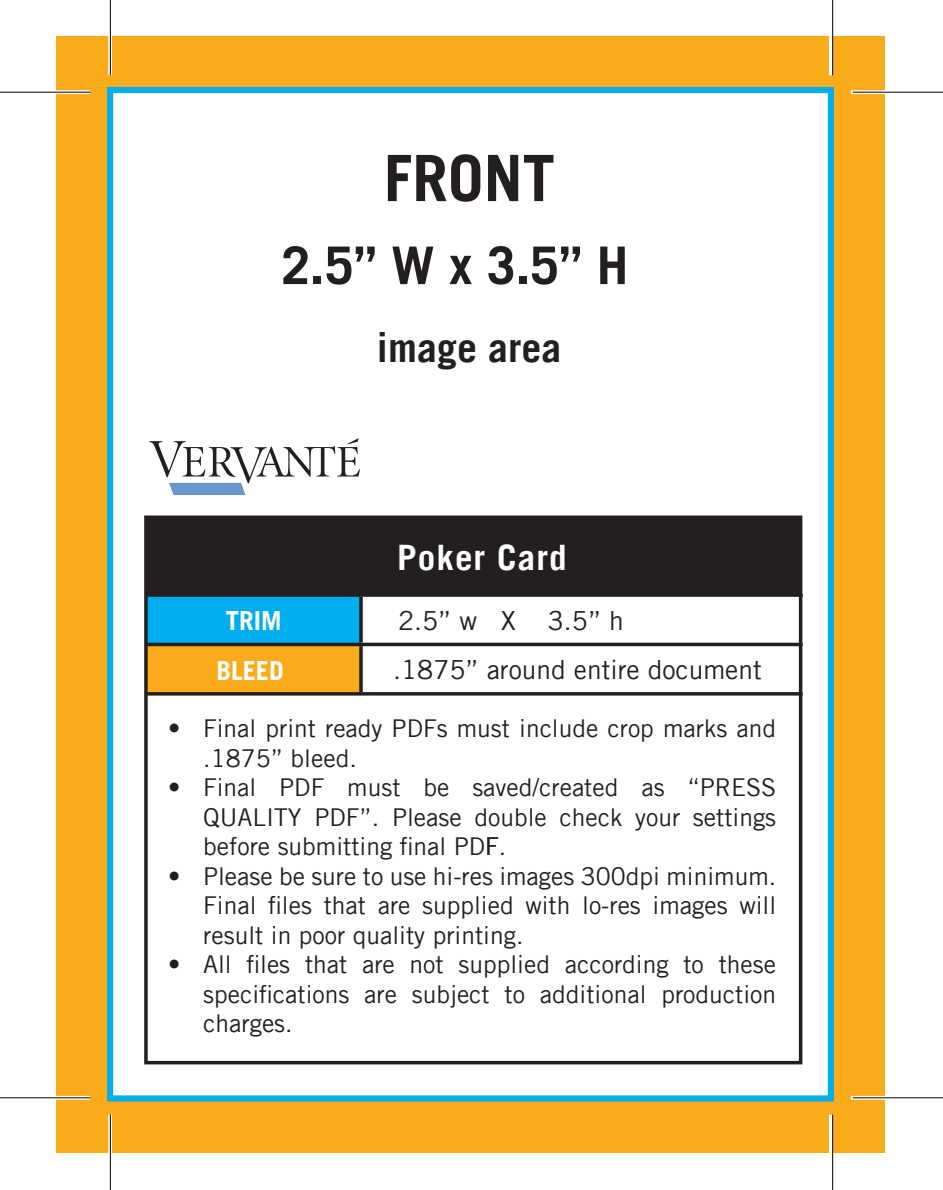
<style>
.page{position:relative;width:943px;height:1190px;background:#fff}
.page>*{position:absolute;margin:0;border:0;box-sizing:border-box;transform-origin:0 0}
.t1{font:700 64px "Trade Gothic LT";color:#231f20}
.t2{font:700 52px "Trade Gothic LT";color:#231f20}
.t3{font:700 40px "Trade Gothic LT";color:#231f20}
.t4{font:700 35.2px "Trade Gothic LT";letter-spacing:.03em;color:#fff}
.t5{font:26.4px "Trade Gothic LT";color:#231f20}
.t6{font:700 26.4px "Trade Gothic LT";color:#fff}
.t7{font:24.4px/29.6px "Trade Gothic LT";color:#231f20;text-align:justify}
</style>
<div class="page">
<div style="left:56px;top:36px;width:828px;height:1116px;background:#faab1a"></div>
<div style="left:109px;top:90px;width:720px;height:1008px;background:#fff"></div>
<div style="left:107px;top:87px;width:726px;height:1014px;border:6px solid #00aeef"></div>
<div style="left:147px;top:518px;width:653px;height:77px;background:#231f20"></div>
<div style="left:147px;top:595px;width:214px;height:49px;background:#00aeef"></div>
<div style="left:147px;top:644px;width:214px;height:50px;background:#faab1a"></div>
<svg style="left:361px;top:642px;width:436px;height:4px;background:#484546"></svg>
<hr style="left:146px;top:692px;width:215px;height:3px;background:#231f20">
<hr style="left:361px;top:692px;width:441px;height:3px;background:#231f20">
<hr style="left:359px;top:597px;width:3px;height:45px;background:#231f20">
<hr style="left:359px;top:646px;width:3px;height:46px;background:#231f20">
<svg style="left:361px;top:595px;width:436px;height:2px"></svg>
<svg style="left:149px;top:595px;width:212px;height:2px"></svg>
<svg style="left:149px;top:642px;width:212px;height:4px"></svg>
<svg style="left:149px;top:438px;width:211px;height:57px"></svg>
<div style="left:144px;top:515px;width:658px;height:549px;border:4px solid #231f20"></div>
<svg style="left:56px;top:90px;width:34px;height:4px"></svg>
<svg style="left:850px;top:90px;width:35px;height:4px"></svg>
<svg style="left:0;top:1095px;width:90px;height:4px"></svg>
<svg style="left:850px;top:1095px;width:90px;height:4px"></svg>
<svg style="left:108px;top:0;width:4px;height:75px"></svg>
<svg style="left:108px;top:1114px;width:4px;height:75px"></svg>
<svg style="left:829px;top:36px;width:2px;height:39px"></svg>
<svg style="left:828px;top:1114px;width:3px;height:39px"></svg>
<hr style="left:0;top:91px;width:90px;height:2px;background:#000">
<hr style="left:852px;top:91px;width:90px;height:2px;background:#000">
<hr style="left:0;top:1097px;width:90px;height:1px;background:#000">
<hr style="left:852px;top:1097px;width:90px;height:1px;background:#000">
<hr style="left:110px;top:0;width:1px;height:75px;background:#000">
<hr style="left:110px;top:1114px;width:1px;height:75px;background:#000">
<hr style="left:831px;top:0;width:1px;height:75px;background:#000">
<hr style="left:831px;top:1114px;width:1px;height:75px;background:#000">
<h1 class="t1" style="left:383px;top:139px;width:172px">FRONT</h1>
<h2 class="t2" style="left:281px;top:234px;width:348px">2.5” W x 3.5” H</h2>
<h3 class="t3" style="left:377px;top:323px;width:186px">image area</h3>
<h3 class="t4" style="left:397px;top:535px;width:171px">Poker Card</h3>
<p class="t6" style="left:226px;top:605px;width:57px">TRIM</p>
<p class="t5" style="left:398px;top:604px;width:227px">2.5” w X 3.5” h</p>
<p class="t6" style="left:216px;top:654px;width:69px">BLEED</p>
<p class="t5" style="left:393px;top:654px;width:370px">.1875” around entire document</p>
<p class="t7" style="left:203px;top:713px;width:574px;text-indent:-35px">• Final print ready PDFs must include crop marks and .1875” bleed.</p>
<p class="t7" style="left:203px;top:772px;width:574px;text-indent:-35px">• Final PDF must be saved/created as “PRESS QUALITY PDF”. Please double check your settings before submitting final PD .</p>
<p class="t7" style="left:485px;top:831px;width:15px">F</p>
<p class="t7" style="left:203px;top:861px;width:574px;text-indent:-35px">• Please be sure to use hi-res images 300dpi minimum.<br>Final files that are supplied with lo-res images will result in poor quality printing.</p>
<p class="t7" style="left:203px;top:949px;width:574px;text-indent:-35px">• All files that are not supplied according to these specifications are subject to additional production charges.</p>
</div>
